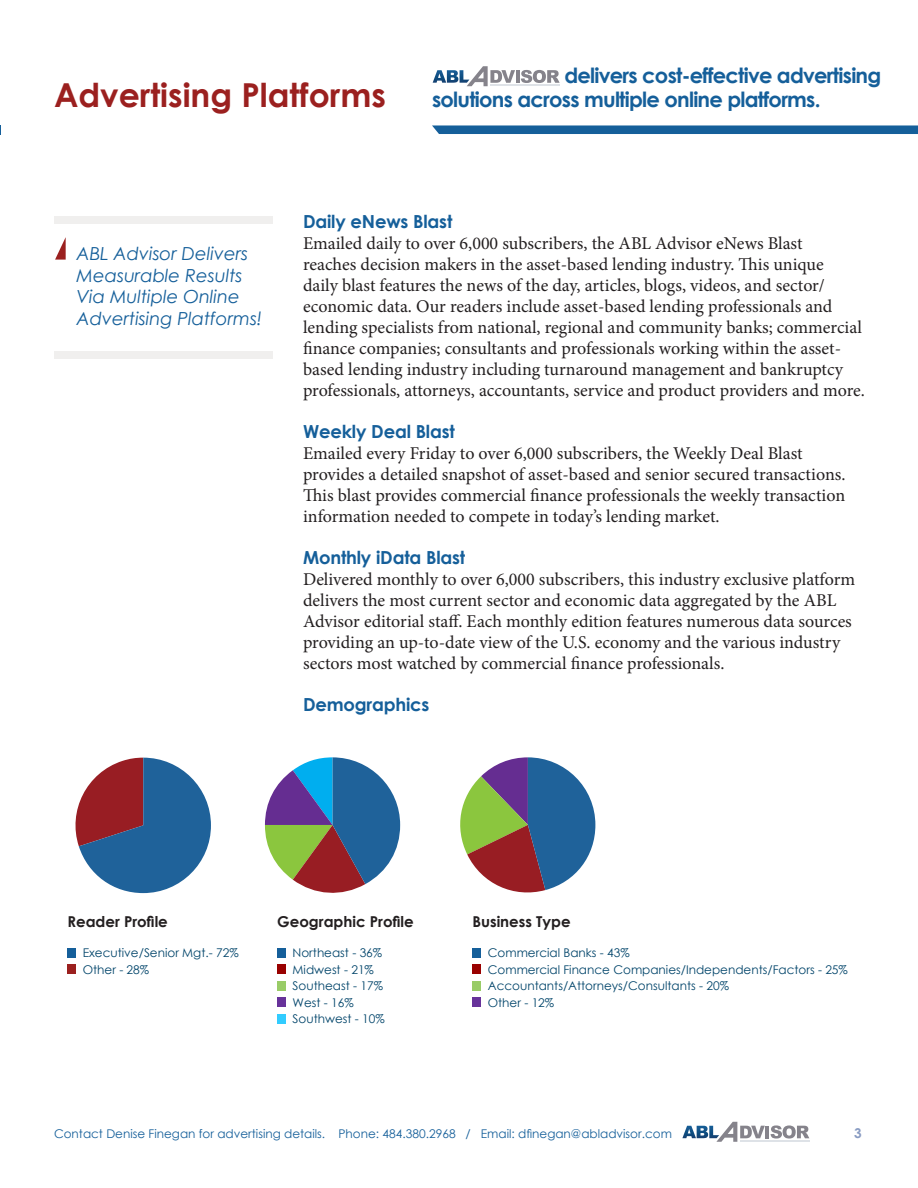
<style>
.page{position:relative;width:918px;height:1188px;background:#fff}
.page>*{position:absolute;margin:0;border:0;box-sizing:border-box;transform-origin:0 0}
.t1{font:700 33px "Century Gothic";color:#9b201f}
.t2{font:700 21px "Century Gothic";letter-spacing:-.035em;color:#155f9a}
.t3{font:18px/21px "Minion Pro";color:#231f20}
.t4{font:italic 18px/21.6px "Century Gothic";color:#155f9a}
.t5{font:700 18px "Century Gothic";letter-spacing:-.01em;color:#155f9a}
.t6{font:700 15px "Century Gothic";color:#231f20}
.t7{font:700 13.5px "Century Gothic";color:#889bc2}
.t8{font:12px "Century Gothic";color:#00446a}
.t9{font:12px "Century Gothic";color:#155f9a}
</style>
<div class="page">
<svg style="left:682px;top:1122px;width:83px;height:20px"></svg>
<hr style="left:765px;top:1126px;width:4px;height:12px;background:#85838b">
<svg style="left:771px;top:1125px;width:38px;height:14px"></svg>
<hr style="left:740px;top:1140px;width:69px;height:2px;background:#dee2e7">
<svg style="left:432px;top:125px;width:486px;height:9px;background:#2368a0"></svg>
<div style="left:67px;top:948px;width:9px;height:9px;background:#155f9a"></div>
<div style="left:67px;top:964px;width:9px;height:10px;background:#9b201f"></div>
<div style="left:277px;top:948px;width:9px;height:9px;background:#155f9a"></div>
<div style="left:277px;top:964px;width:9px;height:10px;background:#990100"></div>
<div style="left:277px;top:981px;width:9px;height:9px;background:#99cc67"></div>
<div style="left:277px;top:997px;width:9px;height:10px;background:#67329a"></div>
<div style="left:277px;top:1014px;width:9px;height:9px;background:#32ccff"></div>
<div style="left:472px;top:948px;width:9px;height:9px;background:#155f9a"></div>
<div style="left:472px;top:964px;width:9px;height:10px;background:#990100"></div>
<div style="left:472px;top:981px;width:9px;height:9px;background:#99cc67"></div>
<div style="left:472px;top:997px;width:9px;height:10px;background:#67329a"></div>
<svg style="left:76px;top:758px;width:135px;height:135px"></svg>
<svg style="left:265px;top:757px;width:135px;height:136px"></svg>
<svg style="left:460px;top:757px;width:135px;height:135px"></svg>
<svg style="left:433px;top:66px;width:82px;height:20px"></svg>
<hr style="left:516px;top:70px;width:4px;height:13px;background:#85838b">
<svg style="left:521px;top:70px;width:39px;height:13px"></svg>
<hr style="left:490px;top:85px;width:70px;height:1px;background:#dee2e7">
<div style="left:54px;top:352px;width:218px;height:7px;background:#f0efee"></div>
<div style="left:54px;top:216px;width:218px;height:7px;background:#f0efee"></div>
<svg style="left:55px;top:237px;width:11px;height:23px"></svg>
<p class="t1" style="left:54px;top:70px;width:333px">Advertising Platforms</p>
<p class="t2" style="left:564px;top:59px;width:318px">delivers cost-effective advertising</p>
<p class="t2" style="left:432px;top:83px;width:390px">solutions across multiple online platforms.</p>
<p class="t4" style="left:76px;top:243px;width:173px">ABL Advisor Delivers<br>Measurable Results</p>
<p class="t4" style="left:76px;top:286px;width:165px">Via Multiple Online</p>
<p class="t4" style="left:76px;top:307px;width:187px">Advertising Platforms!</p>
<p class="t5" style="left:303px;top:208px;width:151px">Daily eNews Blast</p>
<p class="t3" style="left:303px;top:233px;width:563px">Emailed daily to over 6,000 subscribers, the ABL Advisor eNews Blast<br>reaches decision makers in the asset-based lending industry. This unique<br>daily blast features the news of the day, articles, blogs, videos, and sector/ economic data. Our readers include asset-based lending professionals and lending specialists from national, regional and community banks; commercial finance companies; consultants and professionals working within the asset&shy;based lending industry including turnaround management and bankruptcy professionals, attorneys, accountants, service and product providers and more.</p>
<p class="t5" style="left:303px;top:418px;width:153px">Weekly Deal Blast</p>
<p class="t3" style="left:303px;top:443px;width:544px">Emailed every Friday to over 6,000 subscribers, the Weekly Deal Blast provides a detailed snapshot of asset-based and senior secured transactions.<br>This blast provides commercial finance professionals the weekly transaction information needed to compete in today’s lending market.</p>
<p class="t5" style="left:303px;top:544px;width:164px">Monthly iData Blast</p>
<p class="t3" style="left:303px;top:569px;width:554px">Delivered monthly to over 6,000 subscribers, this industry exclusive platform delivers the most current sector and economic data aggregated by the ABL Advisor editorial staff. Each monthly edition features numerous data sources providing an up-to-date view of the U.S. economy and the various industry sectors most watched by commercial finance professionals.</p>
<p class="t5" style="left:303px;top:691px;width:128px">Demographics</p>
<p class="t6" style="left:67px;top:910px;width:102px">Reader Profile</p>
<p class="t6" style="left:277px;top:910px;width:138px">Geographic Profile</p>
<p class="t6" style="left:472px;top:910px;width:100px">Business Type</p>
<p class="t8" style="left:83px;top:944px;width:157px">Executive/Senior Mgt.- 72%</p>
<p class="t8" style="left:83px;top:961px;width:68px">Other - 28%</p>
<p class="t8" style="left:293px;top:944px;width:91px">Northeast - 36%</p>
<p class="t8" style="left:293px;top:961px;width:83px">Midwest - 21%</p>
<p class="t8" style="left:293px;top:977px;width:92px">Southeast - 17%</p>
<p class="t8" style="left:293px;top:994px;width:63px">West - 16%</p>
<p class="t8" style="left:293px;top:1010px;width:94px">Southwest - 10%</p>
<p class="t8" style="left:488px;top:944px;width:143px">Commercial Banks - 43%</p>
<p class="t8" style="left:488px;top:961px;width:362px">Commercial Finance Companies/Independents/Factors - 25%</p>
<p class="t8" style="left:488px;top:977px;width:243px">Accountants/Attorneys/Consultants - 20%</p>
<p class="t8" style="left:488px;top:994px;width:68px">Other - 12%</p>
<p class="t9" style="left:54px;top:1125px;width:619px">Contact Denise Finegan for advertising details. Phone: 484.380.2968 / Email: dfinegan@abladvisor.com</p>
<p class="t7" style="left:854px;top:1123px;width:9px">3</p>
</div>
